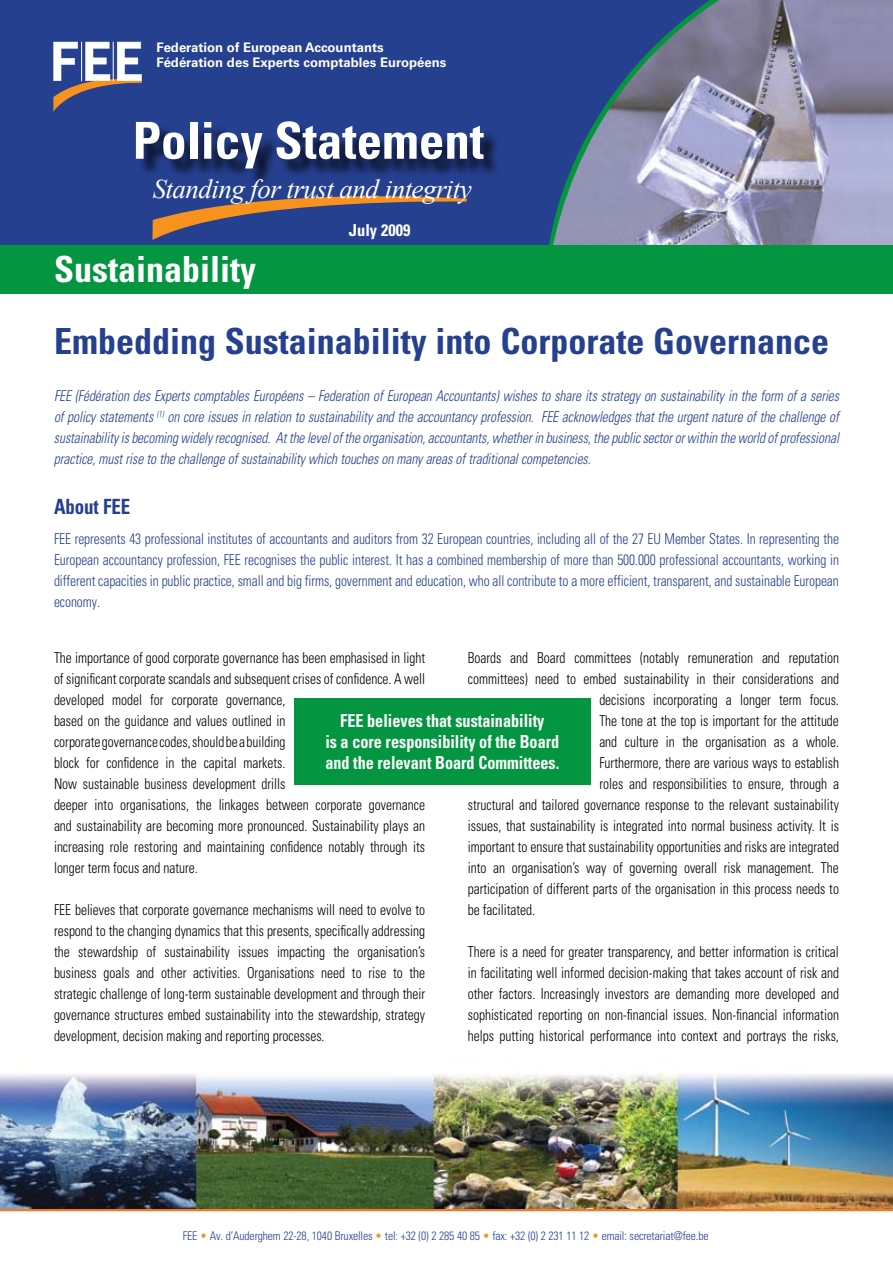
<style>
.page{position:relative;width:893px;height:1263px;background:#fff}
.page>*{position:absolute;margin:0;border:0;box-sizing:border-box;transform-origin:0 0}
.t1{font:700 condensed 51px "Univers LT Std";color:#fff}
.t2{font:700 condensed 36px "Univers LT Std";color:#25408f}
.t3{font:700 condensed 36px "Univers LT Std";color:#fff}
.t4{font:italic 27px "Times New Roman";letter-spacing:-.02em;color:#fff}
.t5{font:700 condensed 21px "Univers LT Std";letter-spacing:-.005em;color:#25408f;scale:.9 1}
.t6{font:700 condensed 18px/21px "Univers LT Std";color:#fff;text-align:center;scale:.9 1}
.t7{font:700 condensed 16.5px "Univers LT Std";color:#fff}
.t8{font:300 condensed 15px/21px "Univers";color:#000;text-align:justify;scale:.9 1}
.t9{font:italic 300 condensed 15px/21px "Univers LT Std";letter-spacing:-.005em;color:#25408f;text-align:justify;scale:.9 1}
.t10{font:300 condensed 15px/21px "Univers";letter-spacing:-.005em;color:#25408f;text-align:justify;scale:.9 1}
.t11{font:700 13.2px/14.9px "Univers LT Std";color:#fff}
.t12{font:300 condensed 12px "Univers LT Std";letter-spacing:-.01em;color:#25408f}
.s1{color:#f79320}
</style>
<div class="page">
<img style="left:0;top:1073px;width:893px;height:136px">
<div style="left:0;top:0;width:893px;height:257px;background:#25408f"></div>
<hr style="left:0;top:1209px;width:893px;height:2px;background:#f47920">
<img style="left:549px;top:0;width:344px;height:245px">
<svg style="left:53px;top:42px;width:89px;height:70px"></svg>
<hr style="left:81px;top:42px;width:1px;height:39px;background:#fff">
<hr style="left:113px;top:42px;width:1px;height:39px;background:#fff">
<div style="left:0;top:245px;width:893px;height:48px;background:#03953f"></div>
<div style="left:138px;top:123px;width:364px;height:64px;background:#000;opacity:.75"></div>
<svg style="left:152px;top:196px;width:315px;height:44px"></svg>
<div style="left:294px;top:698px;width:297px;height:86px;background:#03953f"></div>
<p class="t11" style="left:157px;top:40px;width:291px">Federation of European Accountants<br>Fédération des Experts comptables Européens</p>
<h1 class="t1" style="left:133px;top:109px;width:353px">Policy Statement</h1>
<h3 class="t4" style="left:153px;top:171px;width:321px">Standing for trust and integrity</h3>
<h2 class="t3" style="left:54px;top:247px;width:204px">Sustainability</h2>
<p class="t7" style="left:349px;top:220px;width:63px">July 2009</p>
<h2 class="t2" style="left:54px;top:319px;width:777px">Embedding Sustainability into Corporate Governance</h2>
<p class="t9" style="left:54px;top:385px;width:874px">FEE (Fédération des Experts comptables Européens – Federation of European Accountants) wishes to share its strategy on sustainability in the form of a series of policy statements <sup>(1)</sup> on core issues in relation to sustainability and the accountancy profession. FEE acknowledges that the urgent nature of the challenge of sustainability is becoming widely recognised. At the level of the organisation, accountants, whether in business, the public sector or within the world of professional practice, must rise to the challenge of sustainability which touches on many areas of traditional competencies.</p>
<h3 class="t5" style="left:54px;top:493px;width:86px">About FEE</h3>
<p class="t10" style="left:54px;top:528px;width:874px">FEE represents 43 professional institutes of accountants and auditors from 32 European countries, including all of the 27 EU Member States. In representing the European accountancy profession, FEE recognises the public interest. It has a combined membership of more than 500.000 professional accountants, working in different capacities in public practice, small and big firms, government and education, who all contribute to a more efficient, transparent, and sustainable European economy.</p>
<p class="t8" style="left:468px;top:647px;width:414px">Boards and Board committees (notably remuneration and reputation</p>
<p class="t8" style="left:468px;top:668px;width:414px">committees) need to embed sustainability in their considerations and</p>
<p class="t8" style="left:599px;top:689px;width:268px">decisions incorporating a longer term focus.</p>
<p class="t8" style="left:599px;top:710px;width:268px">The tone at the top is important for the attitude</p>
<p class="t8" style="left:599px;top:731px;width:268px">and culture in the organisation as a whole.</p>
<p class="t8" style="left:599px;top:752px;width:268px">Furthermore, there are various ways to establish</p>
<p class="t8" style="left:599px;top:773px;width:268px">roles and responsibilities to ensure, through a</p>
<p class="t8" style="left:468px;top:794px;width:414px">structural and tailored governance response to the relevant sustainability</p>
<p class="t8" style="left:468px;top:815px;width:414px">issues, that sustainability is integrated into normal business activity. It is</p>
<p class="t8" style="left:468px;top:836px;width:414px">important to ensure that sustainability opportunities and risks are integrated</p>
<p class="t8" style="left:468px;top:857px;width:414px">into an organisation’s way of governing overall risk management. The</p>
<p class="t8" style="left:468px;top:878px;width:414px">participation of different parts of the organisation in this process needs to</p>
<p class="t8" style="left:468px;top:899px;width:76px">be facilitated.</p>
<p class="t8" style="left:468px;top:941px;width:414px">There is a need for greater transparency, and better information is critical in facilitating well informed decision-making that takes account of risk and other factors. Increasingly investors are demanding more developed and sophisticated reporting on non-financial issues. Non-financial information helps putting historical performance into context and portrays the risks,</p>
<p class="t8" style="left:54px;top:647px;width:414px;text-align:left">The importance of good corporate governance has been emphasised in light of significant corporate scandals and subsequent crises of confidence. A well developed model for corporate governance,<br>based on the guidance and values outlined in<br>corporate governance codes, should be a building<br>block for confidence in the capital markets.<br>Now sustainable business development drills<br>deeper into organisations, the linkages between corporate governance and sustainability are becoming more pronounced. Sustainability plays an increasing role restoring and maintaining confidence notably through its longer term focus and nature.</p>
<p class="t8" style="left:54px;top:899px;width:414px">FEE believes that corporate governance mechanisms will need to evolve to respond to the changing dynamics that this presents, specifically addressing the stewardship of sustainability issues impacting the organisation’s business goals and other activities. Organisations need to rise to the strategic challenge of long-term sustainable development and through their governance structures embed sustainability into the stewardship, strategy development, decision making and reporting processes.</p>
<p class="t6" style="left:325px;top:709px;width:261px">FEE believes that sustainability<br>is a core responsibility of the Board and the relevant Board Committees.</p>
<p class="t12" style="left:183px;top:1229px;width:527px">FEE <span class="s1">•</span> Av. d’Auderghem 22-28, 1040 Bruxelles <span class="s1">•</span> tel: +32 (0) 2 285 40 85 <span class="s1">•</span> fax: +32 (0) 2 231 11 12 <span class="s1">•</span> email: secretariat@fee.be</p>
</div>
